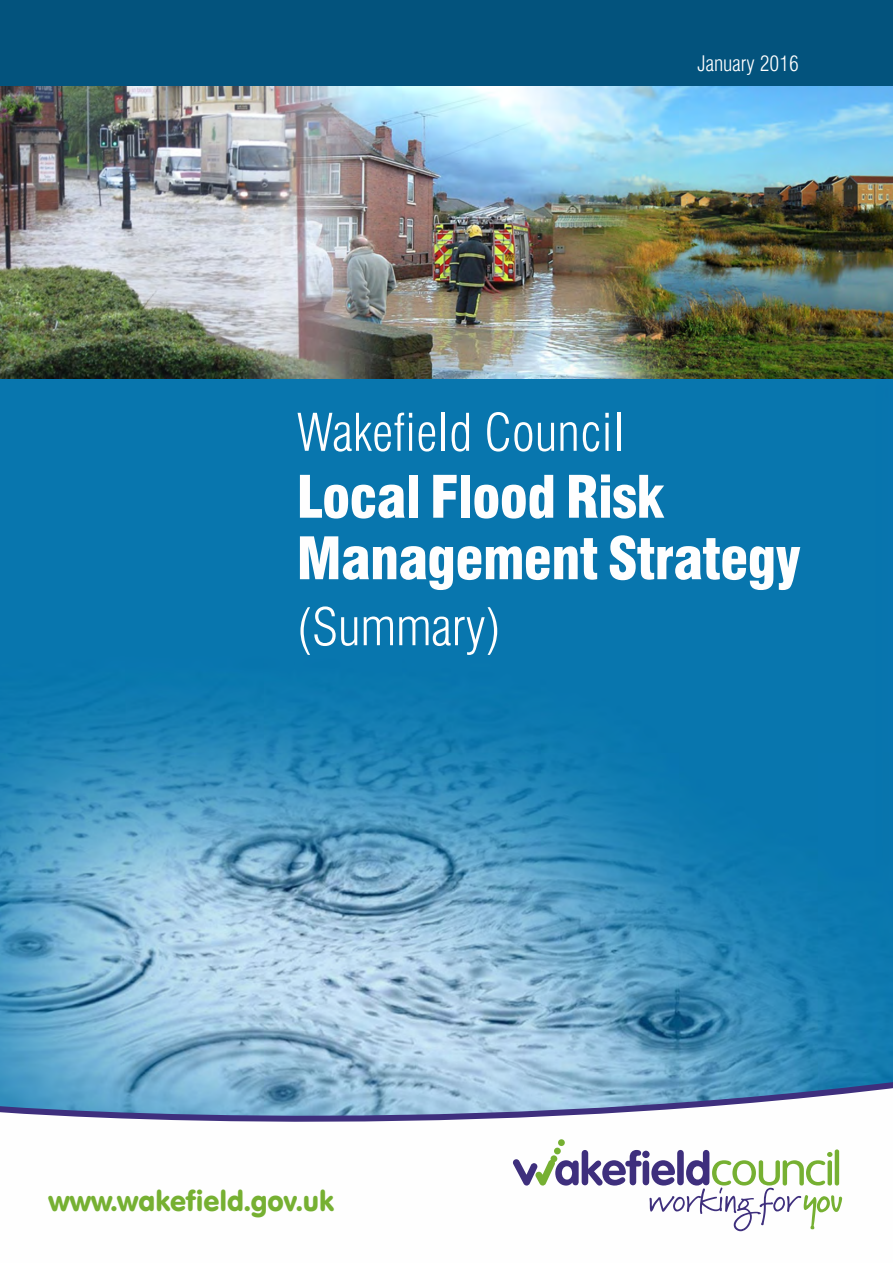
<style>
.page{position:relative;width:893px;height:1263px;background:#fff}
.page>*{position:absolute;margin:0;border:0;box-sizing:border-box;transform-origin:0 0}
.t1{font:900 condensed 57px/61.5px "Swiss 721 BT";letter-spacing:-.015em;color:#fefefe}
.t2{font:300 condensed 51px "Swiss 721 BT";color:#fefefe}
.t3{font:28.2px "VAG Rounded BT";color:#76b032}
.t4{font:300 condensed 21px "Swiss 721 BT";color:#fefefe}
</style>
<div class="page">
<img style="left:0;top:379px;width:893px;height:697px">
<div style="left:0;top:0;width:893px;height:87px;background:#03537d"></div>
<img style="left:0;top:87px;width:893px;height:292px">
<svg style="left:0;top:1076px;width:893px;height:65px"></svg>
<div style="left:558px;top:1139px;width:7px;height:7px;background:#76b032;border-radius:50%"></div>
<svg style="left:554px;top:1147px;width:7px;height:7px"></svg>
<svg style="left:513px;top:1150px;width:329px;height:81px"></svg>
<hr style="left:835px;top:1149px;width:4px;height:36px;background:#76b032;border-radius:2px">
<p class="t4" style="left:697px;top:55px;width:103px">January 2016</p>
<p class="t2" style="left:296px;top:412px;width:329px">Wakefield Council</p>
<p class="t1" style="left:296px;top:472px;width:506px">Local Flood Risk<br>Management Strategy</p>
<p class="t2" style="left:296px;top:606px;width:206px">(Summary)</p>
<p class="t3" style="left:48px;top:1189px;width:287px">www.wakefield.gov.uk</p>
</div>
